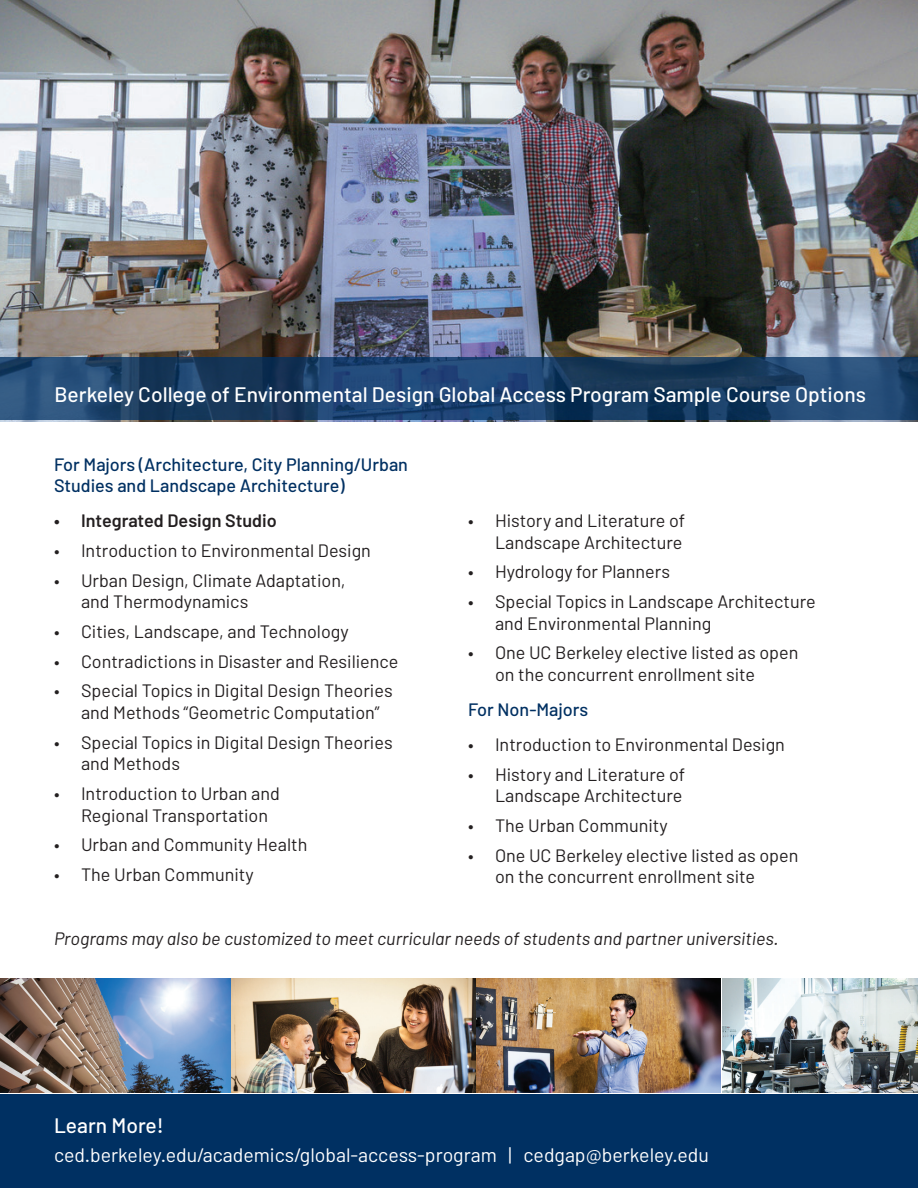
<style>
.page{position:relative;width:918px;height:1188px;background:#fff}
.page>*{position:absolute;margin:0;border:0;box-sizing:border-box;transform-origin:0 0}
.t1{font:500 21px "Barlow";color:#fff}
.t2{font:19.5px "Barlow";color:#fff}
.t3{font:18px/21.6px "Barlow";color:#231f20}
.t4{font:500 18px/21.6px "Barlow";color:#003062}
.t5{font:italic 18px "Barlow";color:#231f20}
.t6{font:600 18px "Barlow";color:#231f20}
</style>
<div class="page">
<img style="left:0;top:0;width:918px;height:421px">
<svg style="left:0;top:357px;width:918px;height:63px;background:#1c4169"></svg>
<img style="left:0;top:978px;width:230px;height:115px">
<img style="left:232px;top:978px;width:243px;height:115px">
<img style="left:477px;top:978px;width:243px;height:115px">
<img style="left:722px;top:978px;width:196px;height:115px">
<div style="left:0;top:1094px;width:918px;height:94px;background:#003062"></div>
<p class="t1" style="left:55px;top:381px;width:813px">Berkeley College of Environmental Design Global Access Program Sample Course Options</p>
<p class="t4" style="left:54px;top:453px;width:356px">For Majors (Architecture, City Planning/Urban<br>Studies and Landscape Architecture)</p>
<p class="t6" style="left:54px;top:510px;width:224px">• Integrated Design Studio</p>
<p class="t3" style="left:54px;top:539px;width:319px">• Introduction to Environmental Design</p>
<p class="t3" style="left:81px;top:569px;width:266px;text-indent:-27px">• Urban Design, Climate Adaptation, and Thermodynamics</p>
<p class="t3" style="left:54px;top:620px;width:296px">• Cities, Landscape, and Technology</p>
<p class="t3" style="left:54px;top:650px;width:346px">• Contradictions in Disaster and Resilience</p>
<p class="t3" style="left:81px;top:680px;width:313px;text-indent:-27px">• Special Topics in Digital Design Theories and Methods “Geometric Computation”</p>
<p class="t3" style="left:81px;top:731px;width:313px;text-indent:-27px">• Special Topics in Digital Design Theories and Methods</p>
<p class="t3" style="left:81px;top:782px;width:200px;text-indent:-27px">• Introduction to Urban and<br>Regional Transportation</p>
<p class="t3" style="left:54px;top:833px;width:255px">• Urban and Community Health</p>
<p class="t3" style="left:54px;top:863px;width:201px">• The Urban Community</p>
<p class="t3" style="left:468px;top:509px;width:219px;text-align:right">• History and Literature of<br>Landscape Architecture</p>
<p class="t3" style="left:468px;top:560px;width:204px">• Hydrology for Planners</p>
<p class="t3" style="left:495px;top:590px;width:322px;text-indent:-27px">• Special Topics in Landscape Architecture and Environmental Planning</p>
<p class="t3" style="left:495px;top:641px;width:305px;text-indent:-27px">• One UC Berkeley elective listed as open on the concurrent enrollment site</p>
<p class="t4" style="left:468px;top:698px;width:122px">For Non-Majors</p>
<p class="t3" style="left:468px;top:733px;width:319px">• Introduction to Environmental Design</p>
<p class="t3" style="left:468px;top:763px;width:219px;text-align:right">• History and Literature of<br>Landscape Architecture</p>
<p class="t3" style="left:468px;top:814px;width:201px">• The Urban Community</p>
<p class="t3" style="left:495px;top:844px;width:305px;text-indent:-27px">• One UC Berkeley elective listed as open on the concurrent enrollment site</p>
<p class="t5" style="left:54px;top:927px;width:726px">Programs may also be customized to meet curricular needs of students and partner universities.</p>
<p class="t1" style="left:54px;top:1112px;width:111px">Learn More!</p>
<p class="t2" style="left:54px;top:1143px;width:656px">ced.berkeley.edu/academics/global-access-program | cedgap@berkeley.edu</p>
</div>
